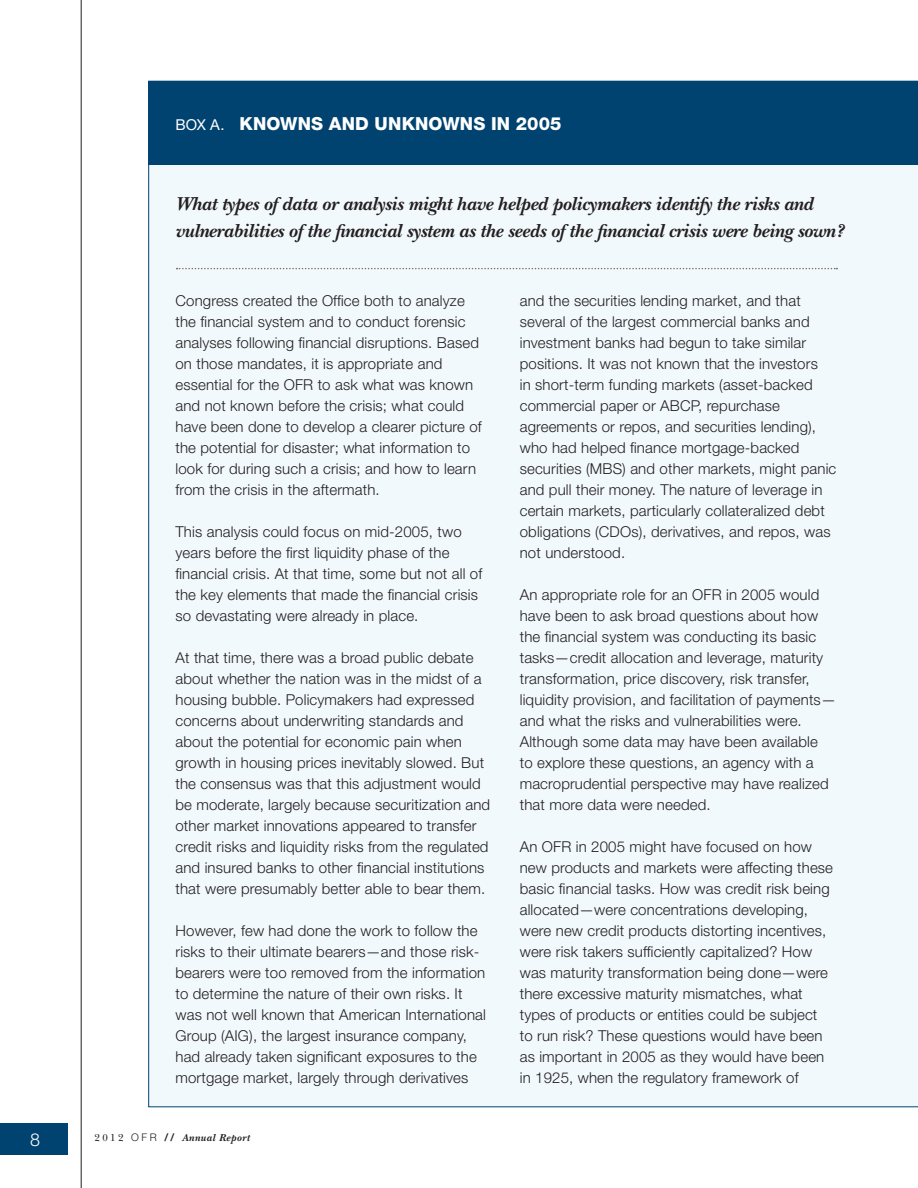
<style>
.page{position:relative;width:918px;height:1188px;background:#fff}
.page>*{position:absolute;margin:0;border:0;box-sizing:border-box;transform-origin:0 0}
.t1{font:italic 700 19.5px/27px "New Baskerville Std";letter-spacing:-.01em;color:#231f20}
.t2{font:800 18px "Helvetica Neue LT Std";letter-spacing:.005em;color:#fff}
.t3{font:300 17.85px "Helvetica Neue LT Std";color:#fff}
.t4{font:300 15px/21px "Helvetica Neue LT Std";letter-spacing:.01em;color:#231f20}
.t5{font:italic 700 10.5px "New Baskerville Std";letter-spacing:.05em;color:#231f20}
.s1{font-weight:400;font-size:15px}
.s2{font-weight:400;font-style:normal}
.s3{font-family:"Helvetica Neue LT Std";font-weight:300;font-style:normal}
.s4{font-family:"Helvetica Neue LT Std";font-style:normal}
</style>
<div class="page">
<hr style="left:81px;top:0;width:1px;height:1188px;background:#231f20">
<div style="left:0;top:1123px;width:67px;height:32px;background:#004270"></div>
<div style="left:148px;top:164px;width:770px;height:943px;background:#f2f9fc"></div>
<div style="left:148px;top:81px;width:770px;height:83px;background:#004270"></div>
<svg style="left:177px;top:268px;width:660px;height:1px"></svg>
<p class="t2" style="left:176px;top:113px;width:387px"><span class="s1">BOX A.</span> KNOWNS AND UNKNOWNS IN 2005</p>
<h1 class="t1" style="left:176px;top:190px;width:670px">What types of data or analysis might have helped policymakers identify the risks and vulnerabilities of the financial system as the seeds of the financial crisis were being sown?</h1>
<p class="t4" style="left:176px;top:290px;width:308px">Congress created the Office both to analyze the financial system and to conduct forensic analyses following financial disruptions. Based on those mandates, it is appropriate and essential for the OFR to ask what was known and not known before the crisis; what could have been done to develop a clearer picture of the potential for disaster; what information to look for during such a crisis; and how to learn from the crisis in the aftermath.</p>
<p class="t4" style="left:176px;top:521px;width:308px">This analysis could focus on mid-2005, two years before the first liquidity phase of the financial crisis. At that time, some but not all of the key elements that made the financial crisis so devastating were already in place.</p>
<p class="t4" style="left:176px;top:647px;width:316px">At that time, there was a broad public debate about whether the nation was in the midst of a housing bubble. Policymakers had expressed concerns about underwriting standards and about the potential for economic pain when growth in housing prices inevitably slowed. But the consensus was that this adjustment would be moderate, largely because securitization and other market innovations appeared to transfer credit risks and liquidity risks from the regulated and insured banks to other financial institutions that were presumably better able to bear them.</p>
<p class="t4" style="left:176px;top:920px;width:312px">However, few had done the work to follow the risks to their ultimate bearers—and those risk&shy;bearers were too removed from the information to determine the nature of their own risks. It was not well known that American International Group (AIG), the largest insurance company, had already taken significant exposures to the mortgage market, largely through derivatives</p>
<p class="t3" style="left:30px;top:1128px;width:11px">8</p>
<p class="t5" style="left:94px;top:1132px;width:157px"><span class="s2">2 01 2</span> <span class="s3">O F R</span> <span class="s4">//</span> Annual Report</p>
<p class="t4" style="left:520px;top:290px;width:318px">and the securities lending market, and that several of the largest commercial banks and investment banks had begun to take similar positions. It was not known that the investors<br>in short-term funding markets (asset-backed commercial paper or ABCP, repurchase agreements or repos, and securities lending), who had helped finance mortgage-backed securities (MBS) and other markets, might panic and pull their money. The nature of leverage in certain markets, particularly collateralized debt obligations (CDOs), derivatives, and repos, was not understood.</p>
<p class="t4" style="left:520px;top:584px;width:318px">An appropriate role for an OFR in 2005 would have been to ask broad questions about how the financial system was conducting its basic tasks—credit allocation and leverage, maturity transformation, price discovery, risk transfer, liquidity provision, and facilitation of payments— and what the risks and vulnerabilities were.<br>Although some data may have been available<br>to explore these questions, an agency with a macroprudential perspective may have realized that more data were needed.</p>
<p class="t4" style="left:520px;top:836px;width:315px">An OFR in 2005 might have focused on how new products and markets were affecting these basic financial tasks. How was credit risk being allocated—were concentrations developing, were new credit products distorting incentives, were risk takers sufficiently capitalized? How was maturity transformation being done—were there excessive maturity mismatches, what types of products or entities could be subject to run risk? These questions would have been as important in 2005 as they would have been in 1925, when the regulatory framework of</p>
</div>
